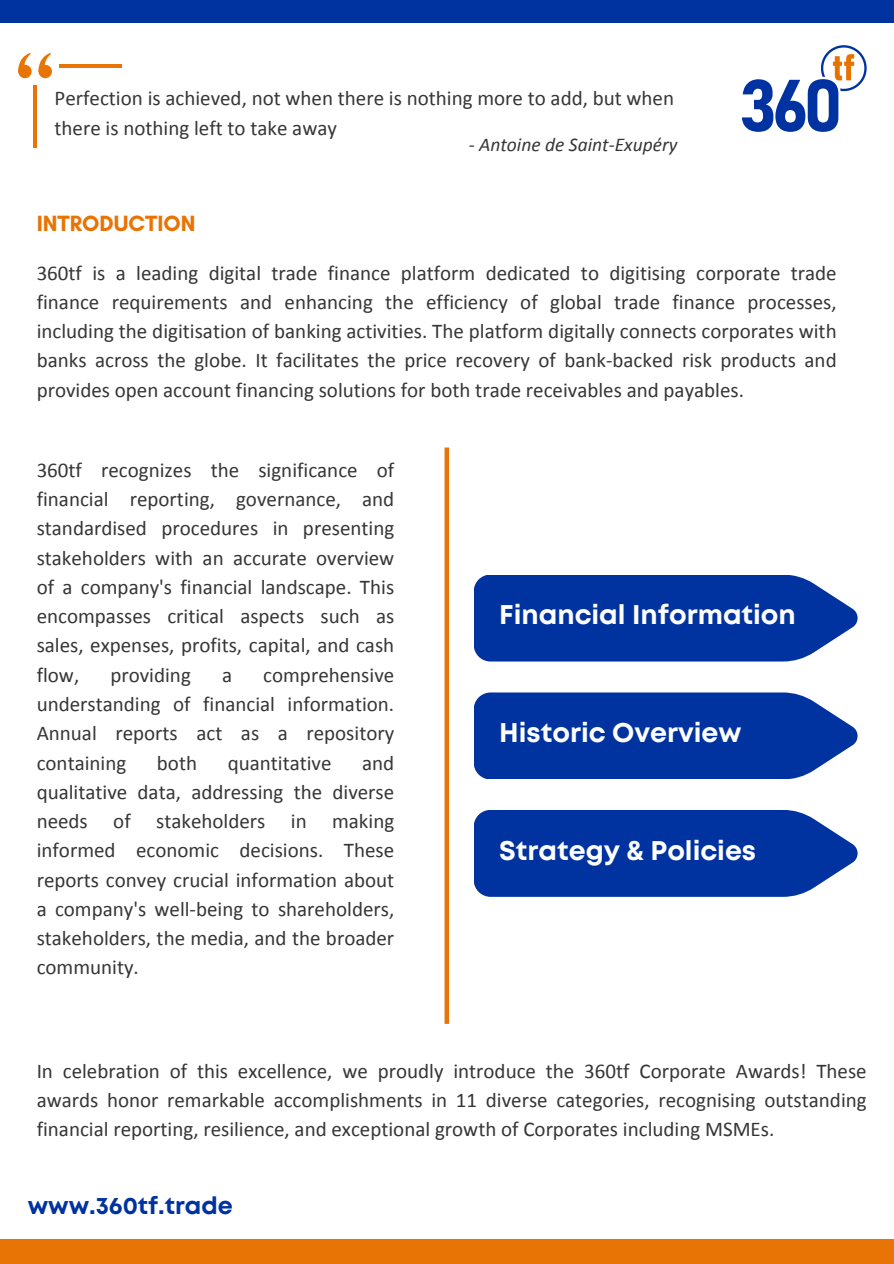
<style>
.page{position:relative;width:894px;height:1264px;background:#fff}
.page>*{position:absolute;margin:0;border:0;box-sizing:border-box;transform-origin:0 0}
.t1{font:700 27px "Mont";color:#fefefe}
.t2{font:700 24px "Mont";color:#0032a0}
.t3{font:700 22.5px "Glacial Indifference";color:#e87405}
.t4{font:21px/29.2px "Calibri";color:#363636;text-align:justify}
.t5{font:italic 19.5px "Calibri";color:#363636}
</style>
<div class="page">
<div style="left:0;top:1238px;width:893px;height:25px;background:#e87405"></div>
<div style="left:0;top:0;width:893px;height:23px;background:#0032a0"></div>
<svg style="left:742px;top:45px;width:124px;height:87px"></svg>
<div style="left:38px;top:65px;width:14px;height:13px;background:#e87405;border-radius:50%"></div>
<svg style="left:38px;top:53px;width:13px;height:23px"></svg>
<div style="left:18px;top:65px;width:14px;height:13px;background:#e87405;border-radius:50%"></div>
<svg style="left:18px;top:53px;width:13px;height:23px"></svg>
<hr style="left:33px;top:85px;width:4px;height:62px;background:#e87405">
<hr style="left:59px;top:64px;width:62px;height:3px;background:#e87405">
<div style="left:444px;top:447px;width:5px;height:576px;background:#e87405"></div>
<svg style="left:474px;top:575px;width:383px;height:86px;background:#113fa6"></svg>
<svg style="left:474px;top:692px;width:383px;height:87px;background:#1241a7"></svg>
<svg style="left:474px;top:810px;width:383px;height:86px;background:#113fa6"></svg>
<p class="t4" style="left:55px;top:85px;width:621px">Perfection is achieved, not when there is nothing more to add, but when there is nothing left to take away</p>
<p class="t5" style="left:468px;top:136px;width:210px">- Antoine de Saint-Exupéry</p>
<p class="t3" style="left:37px;top:209px;width:160px">INTRODUCTION</p>
<p class="t4" style="left:37px;top:260px;width:801px">360tf is a leading digital trade finance platform dedicated to digitising corporate trade finance requirements and enhancing the efficiency of global trade finance processes, including the digitisation of banking activities. The platform digitally connects corporates with banks across the globe. It facilitates the price recovery of bank-backed risk products and provides open account financing solutions for both trade receivables and payables.</p>
<h2 class="t4" style="left:37px;top:457px;width:359px">360tf recognizes the significance of financial reporting, governance, and standardised procedures in presenting stakeholders with an accurate overview of a company's financial landscape. This encompasses critical aspects such as sales, expenses, profits, capital, and cash flow,</h2>
<h2 class="t4" style="left:37px;top:662px;width:359px;text-indent:226px">comprehensive understanding of financial information.<br>Annual reports act as a repository containing</h2>
<h2 class="t4" style="left:110px;top:662px;width:82px">providing</h2>
<h2 class="t4" style="left:222px;top:662px;width:12px">a</h2>
<h2 class="t4" style="left:157px;top:749px;width:42px">both</h2>
<h2 class="t4" style="left:227px;top:749px;width:105px">quantitative</h2>
<h2 class="t4" style="left:37px;top:749px;width:359px;text-indent:325px">and qualitative data, addressing the diverse needs of stakeholders in making informed economic decisions. These reports convey crucial information about a company's well-being to shareholders, stakeholders, the media, and the broader community.</h2>
<p class="t1" style="left:499px;top:604px;width:298px">Financial Information</p>
<h1 class="t1" style="left:499px;top:722px;width:244px">Historic Overview</h1>
<h1 class="t1" style="left:499px;top:840px;width:258px">Strategy &amp; Policies</h1>
<h1 class="t4" style="left:37px;top:1058px;width:831px">In celebration of this excellence, we proudly introduce the 360tf Corporate Awards! These awards honor remarkable accomplishments in 11 diverse categories, recognising outstanding financial reporting, resilience, and exceptional growth of Corporates including MSMEs.</h1>
<p class="t2" style="left:28px;top:1196px;width:206px">www.360tf.trade</p>
</div>
